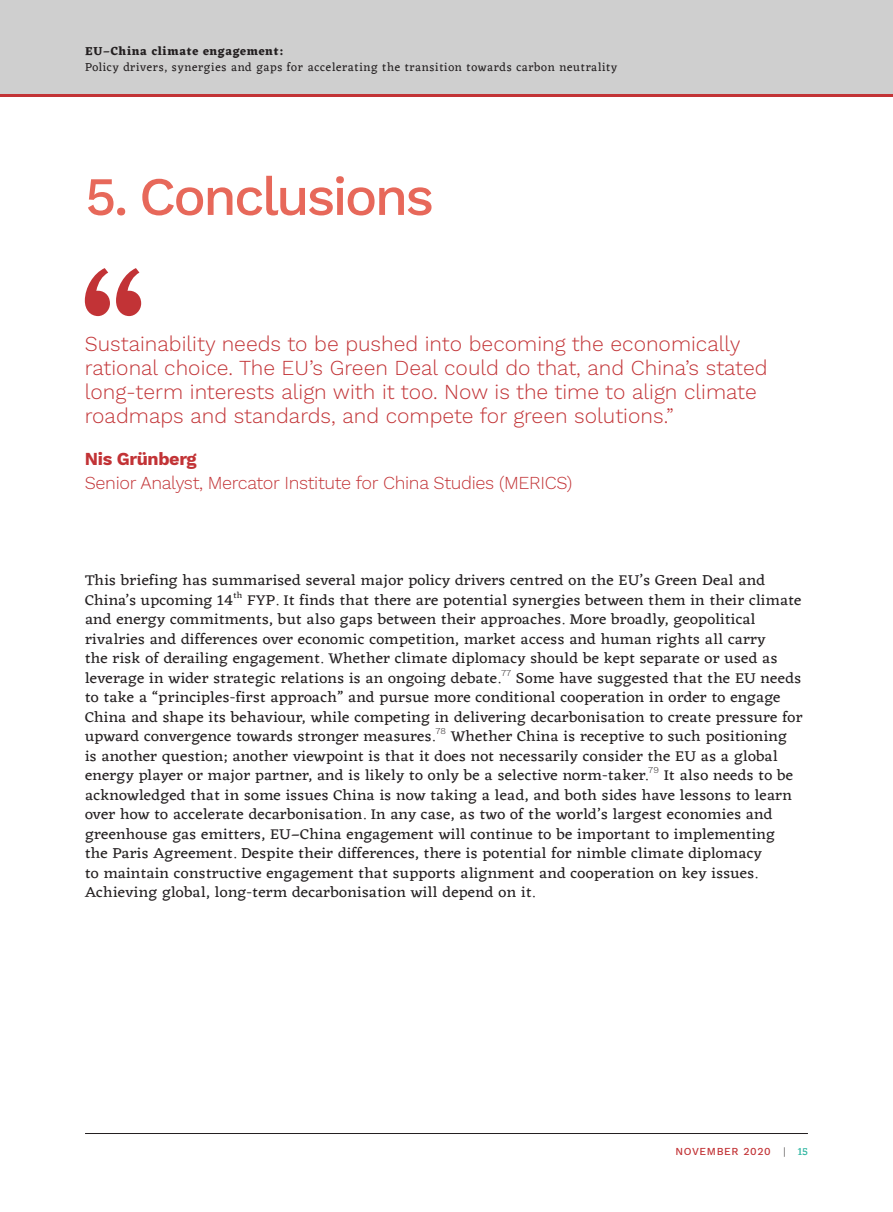
<style>
.page{position:relative;width:893px;height:1212px;background:#fff}
.page>*{position:absolute;margin:0;border:0;box-sizing:border-box;transform-origin:0 0}
.Endnotes{font:500 54px "Work Sans";letter-spacing:-.05em;color:#e7685a}
.t1{font:300 21px/24px "Work Sans";color:#c23336}
.t2{font:300 18px/24px "Work Sans";letter-spacing:-.02em;color:#c23336}
.t3{font:15px/19.5px "Eczar";letter-spacing:.02em;color:#231f20;scale:1.07 1}
.t4{font:12px "Eczar";letter-spacing:.06em;color:#231f20}
.t5{font:700 12px "Eczar";letter-spacing:.05em;color:#231f20}
.t6{font:500 10.5px "Work Sans";letter-spacing:.06em;color:#c23336}
.t7{font:300 8.7px "Work Sans";color:#231f20;scale:1.07 1}
.t8{font:8.7px "Eczar";color:#231f20;scale:1.07 1}
.s1{font-weight:700}
.s2{font-weight:300;color:#231f20}
.s3{font-family:"Eczar";color:#32b7a3}
</style>
<div class="page">
<hr style="left:85px;top:1133px;width:723px;height:1px;background:#231f20">
<div style="left:0;top:0;width:893px;height:96px;background:#cfcfcf"></div>
<hr style="left:0;top:94px;width:893px;height:3px;background:#c23336">
<svg style="left:85px;top:268px;width:56px;height:48px"></svg>
<p class="t5" style="left:85px;top:44px;width:200px">EU–China climate engagement:</p>
<p class="t4" style="left:85px;top:59px;width:534px">Policy drivers, synergies and gaps for accelerating the transition towards carbon neutrality</p>
<p class="Endnotes" style="left:85px;top:165px;width:351px">5. Conclusions</p>
<p class="t1" style="left:85px;top:333px;width:684px">Sustainability needs to be pushed into becoming the economically rational choice. The EU’s Green Deal could do that, and China’s stated long-term interests align with it too. Now is the time to align climate roadmaps and standards, and compete for green solutions.”</p>
<p class="t2" style="left:85px;top:448px;width:489px"><span class="s1">Nis Grünberg<br></span>Senior Analyst, Mercator Institute for China Studies (MERICS)</p>
<p class="t3" style="left:85px;top:571px;width:637px">This briefing has summarised several major policy drivers centred on the EU’s Green Deal and<br>China’s upcoming 14</p>
<p class="t8" style="left:233px;top:589px;width:10px">th</p>
<p class="t3" style="left:85px;top:591px;width:671px;text-indent:162px">FYP. It finds that there are potential synergies between them in their climate and energy commitments, but also gaps between their approaches. More broadly, geopolitical rivalries and differences over economic competition, market access and human rights all carry<br>the risk of derailing engagement. Whether climate diplomacy should be kept separate or used as leverage in wider strategic relations is an ongoing debate.</p>
<p class="t7" style="left:501px;top:668px;width:11px">77</p>
<p class="t3" style="left:85px;top:669px;width:672px;text-indent:431px">Some have suggested that the EU needs to take a “principles-first approach” and pursue more conditional cooperation in order to engage China and shape its behaviour, while competing in delivering decarbonisation to create pressure for upward convergence towards stronger measures.</p>
<p class="t7" style="left:435px;top:726px;width:11px">78</p>
<p class="t3" style="left:85px;top:727px;width:657px;text-indent:366px">Whether China is receptive to such positioning is another question; another viewpoint is that it does not necessarily consider the EU as a global energy player or major partner, and is likely to only be a selective norm-taker.</p>
<p class="t7" style="left:648px;top:765px;width:12px">79</p>
<p class="t3" style="left:85px;top:766px;width:663px;text-indent:579px">It also needs to be acknowledged that in some issues China is now taking a lead, and both sides have lessons to learn over how to accelerate decarbonisation. In any case, as two of the world’s largest economies and greenhouse gas emitters, EU–China engagement will continue to be important to implementing the Paris Agreement. Despite their differences, there is potential for nimble climate diplomacy<br>to maintain constructive engagement that supports alignment and cooperation on key issues.<br>Achieving global, long-term decarbonisation will depend on it.</p>
<p class="t6" style="left:675px;top:1146px;width:134px">NOVEMBER 2020 <span class="s2">|</span> <span class="s3">15</span></p>
</div>
